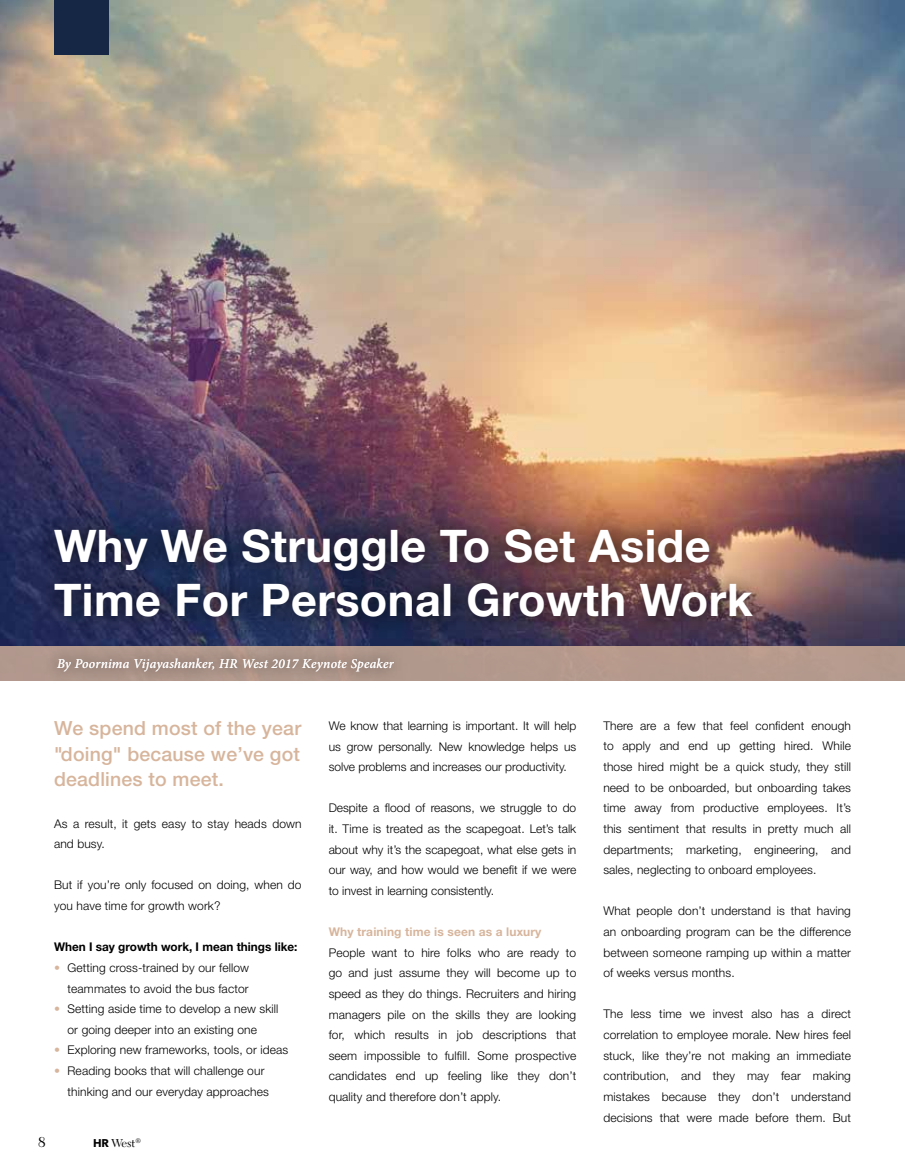
<style>
.page{position:relative;width:905px;height:1175px;background:#fff}
.page>*{position:absolute;margin:0;border:0;box-sizing:border-box;transform-origin:0 0}
.t1{font:700 45px/54px "Helvetica Neue LT Std";letter-spacing:.01em;color:#fff}
.t2{font:500 19.5px/25.5px "Helvetica Neue LT Std";letter-spacing:.01em;color:#d7b59c;text-align:justify}
.t3{font:15px "New Caledonia LT Std";color:#000}
.t4{font:italic 13.5px "Minion Pro";letter-spacing:.02em;color:#fff}
.t5{font:300 12px/20.5px "Helvetica Neue LT Std";letter-spacing:.01em;color:#000;text-align:justify}
.t6{font:700 12px "Helvetica Neue LT Std";color:#000}
.t7{font:700 12px "Helvetica Neue LT Std";letter-spacing:.01em;color:#d7b59c}
.t8{font:12px "New Caledonia LT Std";color:#000}
.s1{color:#d7b59c}
.s2{font-family:"Avenir Next";font-weight:700;font-size:11.25px}
</style>
<div class="page">
<img style="left:0;top:0;width:904px;height:646px">
<div style="left:54px;top:0;width:54px;height:54px;background:#152744"></div>
<div style="left:0;top:646px;width:904px;height:34px;background:#b4998d"></div>
<div style="left:34px;top:507px;width:738px;height:131px;background:#000;opacity:.8"></div>
<div style="left:44px;top:644px;width:362px;height:40px;background:#000;opacity:.85"></div>
<h1 class="t1" style="left:54px;top:517px;width:700px">Why We Struggle To Set Aside<br>Time For Personal Growth Work</h1>
<p class="t4" style="left:57px;top:654px;width:338px">By Poornima Vijayashanker, HR West 2017 Keynote Speaker</p>
<h2 class="t2" style="left:54px;top:715px;width:249px">We spend most of the year "doing" because we’ve got deadlines to meet.</h2>
<p class="t5" style="left:54px;top:812px;width:249px">As a result, it gets easy to stay heads down and busy.</p>
<p class="t5" style="left:54px;top:874px;width:249px">But if you’re only focused on doing, when do you have time for growth work?</p>
<p class="t6" style="left:54px;top:939px;width:245px">When I say growth work, I mean things like:</p>
<p class="t5" style="left:54px;top:957px;width:196px;text-align:right"><span class="s1">•</span> Getting cross-trained by our fellow teammates to avoid the bus factor</p>
<p class="t5" style="left:68px;top:998px;width:212px;text-indent:-14px"><span class="s1">•</span> Setting aside time to develop a new skill or going deeper into an existing one</p>
<p class="t5" style="left:54px;top:1039px;width:236px"><span class="s1">•</span> Exploring new frameworks, tools, or ideas</p>
<p class="t5" style="left:68px;top:1060px;width:203px;text-indent:-14px"><span class="s1">•</span> Reading books that will challenge our thinking and our everyday approaches</p>
<p class="t3" style="left:38px;top:1133px;width:9px">8</p>
<p class="t8" style="left:93px;top:1135px;width:49px"><span class="s2">HR</span> West<sup>®</sup></p>
<p class="t5" style="left:328px;top:715px;width:249px">We know that learning is important. It will help us grow personally. New knowledge helps us solve problems and increases our productivity.</p>
<p class="t5" style="left:328px;top:797px;width:249px">Despite a flood of reasons, we struggle to do it. Time is treated as the scapegoat. Let’s talk about why it’s the scapegoat, what else gets in our way, and how would we benefit if we were to invest in learning consistently.</p>
<p class="t7" style="left:328px;top:924px;width:214px">Why training time is seen as a luxury</p>
<p class="t5" style="left:328px;top:941px;width:249px">People want to hire folks who are ready to go and just assume they will become up to speed as they do things. Recruiters and hiring managers pile on the skills they are looking for, which results in job descriptions that seem impossible to fulfill. Some prospective candidates end up feeling like they don’t quality and therefore don’t apply.</p>
<p class="t5" style="left:603px;top:715px;width:249px">There are a few that feel confident enough to apply and end up getting hired. While those hired might be a quick study, they still need to be onboarded, but onboarding takes time away from productive employees. It’s this sentiment that results in pretty much all departments; marketing, engineering, and sales, neglecting to onboard employees.</p>
<p class="t5" style="left:603px;top:900px;width:249px">What people don’t understand is that having an onboarding program can be the difference between someone ramping up within a matter of weeks versus months.</p>
<p class="t5" style="left:603px;top:1003px;width:249px">The less time we invest also has a direct correlation to employee morale. New hires feel stuck, like they’re not making an immediate contribution, and they may fear making mistakes because they don’t understand decisions that were made before them. But</p>
</div>
